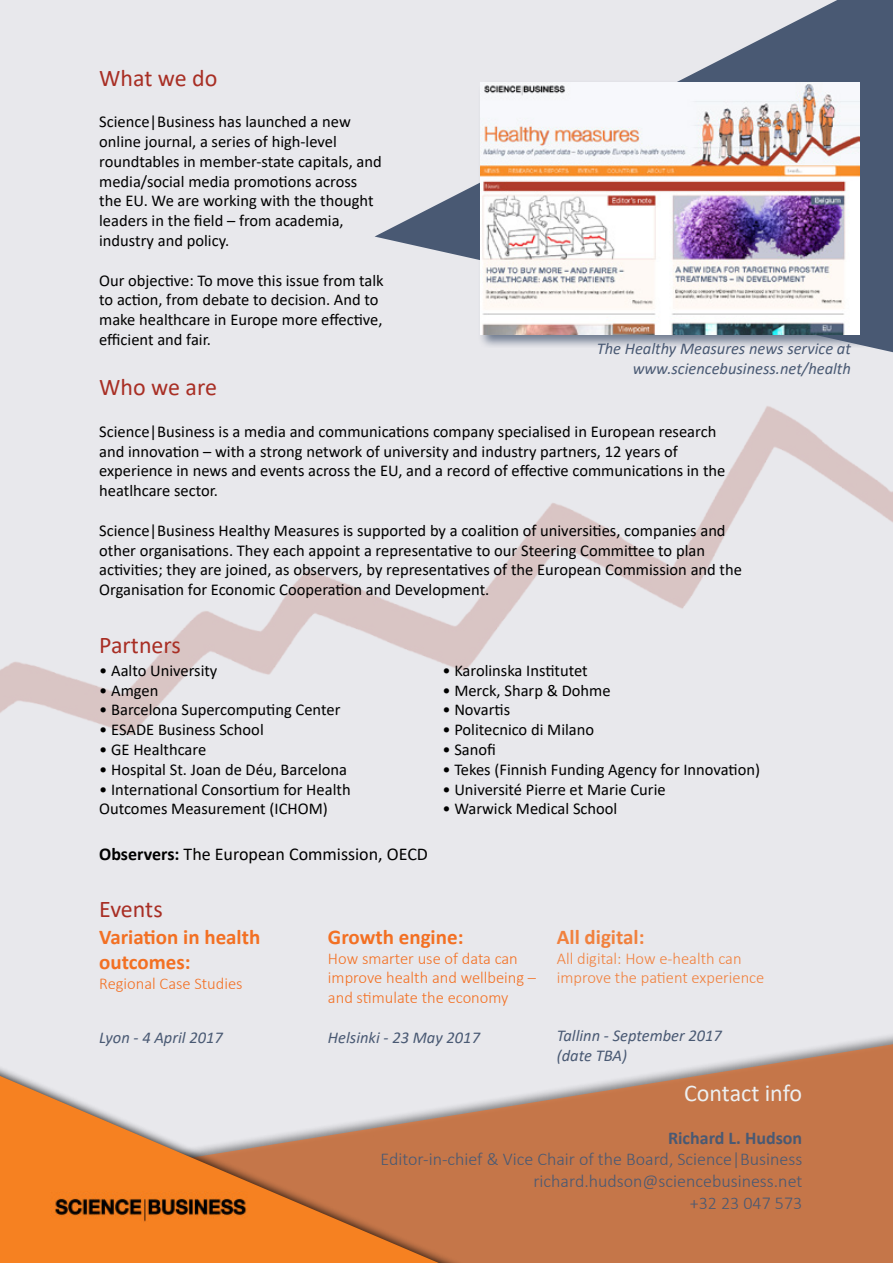
<style>
.page{position:relative;width:893px;height:1263px;background:#e8e8ec}
.page>*{position:absolute;margin:0;border:0;box-sizing:border-box;transform-origin:0 0}
.t1{font:24px "Calibri";color:#a82e24}
.t2{font:24px "Calibri";color:#edeff0}
.t3{font:700 21px/25.2px "Calibri";color:#f37023}
.t4{font:700 21px "Calibri";color:#f1813e}
.t5{font:300 18px/21.6px "Calibri";color:#495973;text-align:right}
.t6{font:18px "Calibri";color:#000}
.t7{font:700 18px "Calibri";color:#495973}
.t8{font:16.5px/19.8px "Calibri";color:#000}
.t9{font:italic 16.5px/19.8px "Calibri";color:#495973;text-align:right}
.t10{font:300 16.5px/19.8px "Calibri";color:#f37023}
.t11{font:300 16.5px/19.8px "Calibri";color:#f1813e}
.s1{font-weight:700}
</style>
<div class="page">
<img style="left:0;top:352px;width:893px;height:384px">
<svg style="left:375px;top:0;width:518px;height:352px"></svg>
<div style="left:478px;top:79px;width:396px;height:269px;background:#495973;opacity:.75"></div>
<img style="left:480px;top:82px;width:379px;height:252px">
<svg style="left:755px;top:1037px;width:138px;height:226px;fill:#c57649"></svg>
<div style="left:0;top:1007px;width:755px;height:256px;background:#000;opacity:.75"></div>
<svg style="left:0;top:1076px;width:439px;height:187px"></svg>
<img style="left:50px;top:1191px;width:201px;height:31px">
<h1 class="t1" style="left:99px;top:61px;width:120px">What we do</h1>
<p class="t8" style="left:99px;top:111px;width:284px">Science|Business has launched a new online journal, a series of high-level roundtables in member-state capitals, and media/social media promotions across the EU. We are working with the thought leaders in the field – from academia, industry and policy.</p>
<p class="t8" style="left:99px;top:270px;width:286px">Our objective: To move this issue from talk to action, from debate to decision. And to make healthcare in Europe more effective, efficient and fair.</p>
<h1 class="t1" style="left:99px;top:371px;width:119px">Who we are</h1>
<p class="t8" style="left:99px;top:421px;width:628px">Science|Business is a media and communications company specialised in European research and innovation – with a strong network of university and industry partners, 12 years of experience in news and events across the EU, and a record of effective communications in the heatlhcare sector.</p>
<p class="t8" style="left:99px;top:520px;width:644px">Science|Business Healthy Measures is supported by a coalition of universities, companies and other organisations. They each appoint a representative to our Steering Committee to plan activities; they are joined, as observers, by representatives of the European Commission and the Organisation for Economic Cooperation and Development.</p>
<h1 class="t1" style="left:99px;top:628px;width:83px">Partners</h1>
<p class="t9" style="left:597px;top:338px;width:256px">The Healthy Measures news service at www.sciencebusiness.net/health</p>
<p class="t8" style="left:99px;top:660px;width:120px">• Aalto University</p>
<p class="t8" style="left:99px;top:680px;width:61px">• Amgen</p>
<p class="t8" style="left:99px;top:699px;width:243px">• Barcelona Supercomputing Center</p>
<p class="t8" style="left:99px;top:719px;width:166px">• ESADE Business School</p>
<p class="t8" style="left:99px;top:739px;width:109px">• GE Healthcare</p>
<p class="t8" style="left:99px;top:759px;width:249px">• Hospital St. Joan de Déu, Barcelona</p>
<p class="t8" style="left:99px;top:779px;width:253px">• International Consortium for Health<br>Outcomes Measurement (ICHOM)</p>
<p class="t6" style="left:99px;top:841px;width:330px"><span class="s1">Observers:</span> The European Commission, OECD</p>
<h1 class="t1" style="left:99px;top:893px;width:65px">Events</h1>
<p class="t8" style="left:442px;top:660px;width:147px">• Karolinska Institutet</p>
<p class="t8" style="left:442px;top:680px;width:170px">• Merck, Sharp &amp; Dohme</p>
<p class="t8" style="left:442px;top:699px;width:69px">• Novartis</p>
<p class="t8" style="left:442px;top:719px;width:153px">• Politecnico di Milano</p>
<p class="t8" style="left:442px;top:739px;width:55px">• Sanofi</p>
<p class="t8" style="left:442px;top:759px;width:319px">• Tekes (Finnish Funding Agency for Innovation)</p>
<p class="t8" style="left:442px;top:779px;width:225px">• Université Pierre et Marie Curie</p>
<p class="t8" style="left:442px;top:798px;width:176px">• Warwick Medical School</p>
<p class="t3" style="left:99px;top:924px;width:163px">Variation in health outcomes:</p>
<p class="t10" style="left:99px;top:973px;width:145px">Regional Case Studies</p>
<p class="t9" style="left:99px;top:1027px;width:125px">Lyon - 4 April 2017</p>
<p class="t3" style="left:328px;top:924px;width:137px">Growth engine:</p>
<p class="t10" style="left:328px;top:948px;width:210px">How smarter use of data can improve health and wellbeing – and stimulate the economy</p>
<p class="t9" style="left:328px;top:1027px;width:154px">Helsinki - 23 May 2017</p>
<p class="t4" style="left:557px;top:922px;width:89px">All digital:</p>
<p class="t11" style="left:557px;top:948px;width:209px">All digital: How e-health can improve the patient experience</p>
<p class="t9" style="left:557px;top:1025px;width:167px;text-align:left">Tallinn - September 2017 (date TBA)</p>
<h1 class="t2" style="left:684px;top:1076px;width:120px">Contact info</h1>
<p class="t7" style="left:668px;top:1125px;width:136px">Richard L. Hudson</p>
<p class="t5" style="left:381px;top:1148px;width:423px">Editor-in-chief &amp; Vice Chair of the Board, Science|Business richard.hudson@sciencebusiness.net<br>+32 23 047 573</p>
</div>
